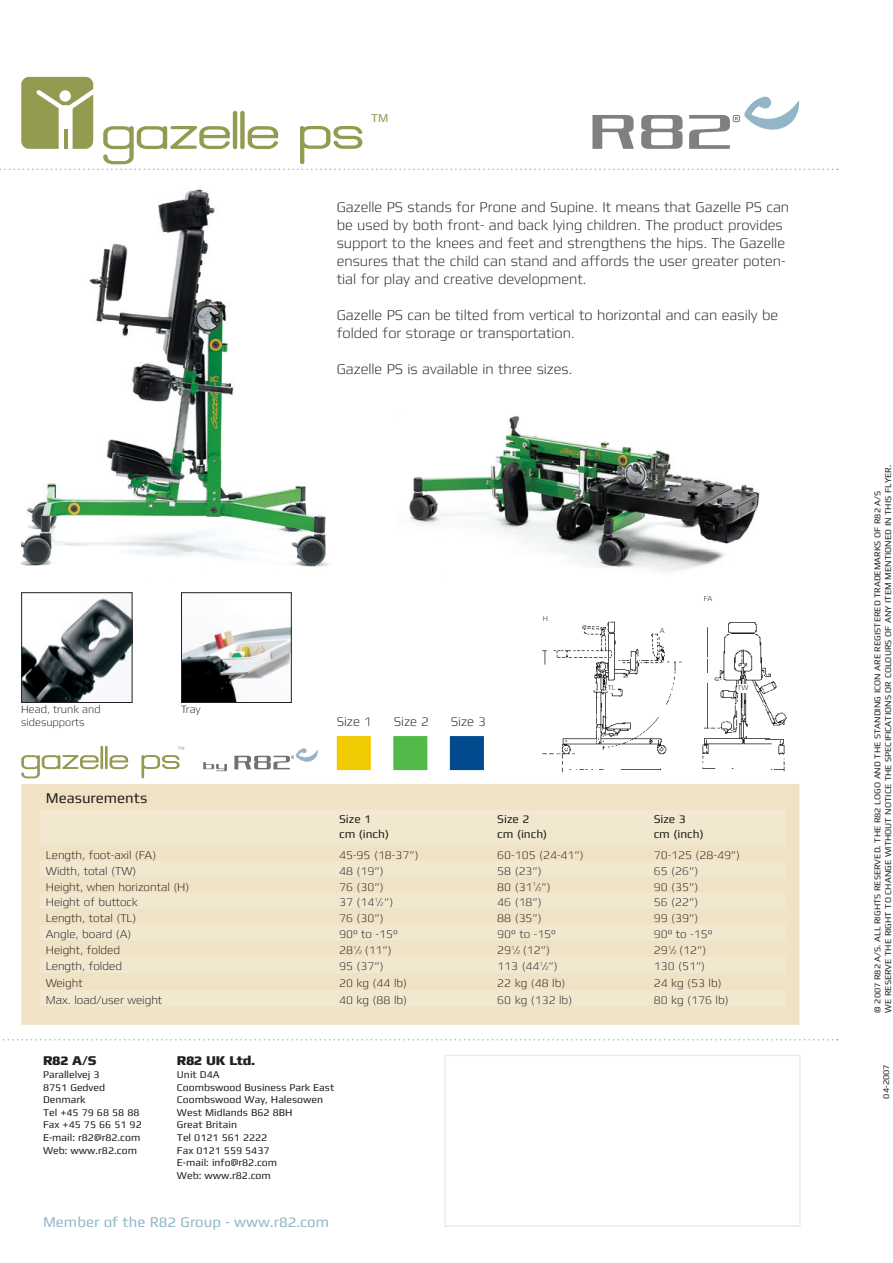
<style>
.page{position:relative;width:893px;height:1263px;background:#fff}
.page>*{position:absolute;margin:0;border:0;box-sizing:border-box;transform-origin:0 0}
.produktnavn_forside{font:54px "R82 produktnavn";color:#939b50}
.brødtekst{font:300 15px/18px "Mdd";color:#231f20}
.t1{font:15px "Mdd";color:#92b6c7}
.skema_header{font:15px "Mdd";color:#231f20}
.adresse_felt_fed{font:800 13.5px "Mdd";color:#231f20}
.billedtekst{font:300 13.5px "Mdd";color:#231f20}
.produktnavn_forside-2{font:12.15px "Mdd";color:#939b50}
.skema{font:300 12px "Mdd";color:#231f20}
.skema_overskrift{font:12px "Mdd";color:#231f20}
.billedtekst-2{font:300 11.25px "Mdd";color:#231f20}
.adresse_felt{font:10.5px/12.6px "Mdd";color:#231f20}
.adresse_felt-2{font:9px "Mdd";color:#231f20}
.skema-2{font:300 7.5px "Mdd";color:#231f20}
.s1{font-size:6px}
</style>
<div class="page">
<svg style="left:3px;top:1039px;width:835px;height:1px"></svg>
<svg style="left:0;top:169px;width:838px;height:1px"></svg>
<svg style="left:203px;top:762px;width:24px;height:9px"></svg>
<svg style="left:234px;top:748px;width:84px;height:21px"></svg>
<svg style="left:21px;top:755px;width:78px;height:23px"></svg>
<hr style="left:100px;top:746px;width:3px;height:23px;background:#969953">
<hr style="left:105px;top:746px;width:3px;height:23px;background:#969953">
<svg style="left:110px;top:755px;width:18px;height:14px"></svg>
<svg style="left:141px;top:747px;width:43px;height:31px"></svg>
<div style="left:444px;top:1054px;width:357px;height:173px;border:2px solid #e4edf2"></div>
<img style="left:702px;top:622px;width:85px;height:150px">
<img style="left:542px;top:621px;width:140px;height:152px">
<div style="left:338px;top:737px;width:32px;height:32px;background:#f0cb02"></div>
<div style="left:337px;top:736px;width:34px;height:34px;border:2px solid #f0cb02"></div>
<div style="left:451px;top:737px;width:32px;height:32px;background:#004a8d"></div>
<div style="left:450px;top:736px;width:34px;height:34px;border:2px solid #004a8d"></div>
<div style="left:394px;top:737px;width:33px;height:32px;background:#51b948"></div>
<div style="left:393px;top:736px;width:34px;height:34px;border:2px solid #51b948"></div>
<img style="left:409px;top:415px;width:351px;height:157px">
<img style="left:21px;top:189px;width:308px;height:378px">
<img style="left:183px;top:627px;width:107px;height:74px">
<div style="left:181px;top:592px;width:111px;height:111px;border:1px solid #231f20"></div>
<svg style="left:21px;top:77px;width:72px;height:72px"></svg>
<svg style="left:592px;top:115px;width:42px;height:34px"></svg>
<svg style="left:641px;top:115px;width:41px;height:34px"></svg>
<svg style="left:689px;top:96px;width:110px;height:53px"></svg>
<img style="left:23px;top:598px;width:107px;height:103px">
<div style="left:21px;top:592px;width:111px;height:111px;border:1px solid #231f20"></div>
<div style="left:22px;top:785px;width:777px;height:239px;background:#efe2c5"></div>
<svg style="left:40px;top:810px;width:746px;height:196px;fill:#f2e8d0"></svg>
<div style="left:21px;top:784px;width:778px;height:241px;border:2px solid #efe2c5"></div>
<div style="left:737px;top:684px;width:14px;height:9px;background:#fff"></div>
<div style="left:543px;top:615px;width:7px;height:11px;background:#fff"></div>
<div style="left:608px;top:684px;width:10px;height:8px;background:#fff"></div>
<svg style="left:660px;top:626px;width:5px;height:7px"></svg>
<p class="produktnavn_forside" style="left:102px;top:95px;width:264px">gazelle ps</p>
<p class="produktnavn_forside-2" style="left:371px;top:112px;width:19px">TM</p>
<p class="brødtekst" style="left:337px;top:198px;width:454px">Gazelle PS stands for Prone and Supine. It means that Gazelle PS can be used by both front- and back lying children. The product provides support to the knees and feet and strengthens the hips. The Gazelle ensures that the child can stand and affords the user greater poten&shy;tial for play and creative development.</p>
<p class="brødtekst" style="left:337px;top:306px;width:443px">Gazelle PS can be tilted from vertical to horizontal and can easily be folded for storage or transportation.</p>
<p class="brødtekst" style="left:337px;top:360px;width:237px">Gazelle PS is available in three sizes.</p>
<p class="billedtekst-2" style="left:21px;top:704px;width:81px">Head, trunk and</p>
<p class="billedtekst-2" style="left:181px;top:704px;width:21px">Tray</p>
<p class="billedtekst-2" style="left:21px;top:717px;width:65px">sidesupports</p>
<p class="skema_header" style="left:46px;top:791px;width:103px">Measurements</p>
<p class="skema-2" style="left:543px;top:615px;width:7px">H</p>
<p class="billedtekst" style="left:337px;top:715px;width:37px">Size 1</p>
<p class="billedtekst" style="left:394px;top:715px;width:37px">Size 2</p>
<p class="billedtekst" style="left:451px;top:715px;width:37px">Size 3</p>
<p class="skema_overskrift" style="left:339px;top:813px;width:34px">Size 1</p>
<p class="skema_overskrift" style="left:339px;top:828px;width:51px">cm (inch)</p>
<p class="skema_overskrift" style="left:497px;top:813px;width:34px">Size 2</p>
<p class="skema_overskrift" style="left:497px;top:828px;width:51px">cm (inch)</p>
<p class="skema-2" style="left:608px;top:684px;width:9px">TL</p>
<p class="skema-2" style="left:660px;top:626px;width:6px">A</p>
<p class="skema-2" style="left:704px;top:594px;width:10px">FA</p>
<p class="skema-2" style="left:737px;top:684px;width:12px">TW</p>
<p class="skema_overskrift" style="left:654px;top:813px;width:34px">Size 3</p>
<p class="skema_overskrift" style="left:654px;top:828px;width:51px">cm (inch)</p>
<p class="skema" style="left:46px;top:849px;width:112px">Length, foot-axil (FA)</p>
<p class="skema" style="left:339px;top:849px;width:81px">45-95 (18-37”)</p>
<p class="skema" style="left:497px;top:849px;width:88px">60-105 (24-41”)</p>
<p class="skema" style="left:654px;top:849px;width:88px">70-125 (28-49”)</p>
<p class="skema" style="left:46px;top:865px;width:92px">Width, total (TW)</p>
<p class="skema" style="left:339px;top:865px;width:46px">48 (19”)</p>
<p class="skema" style="left:497px;top:865px;width:46px">58 (23”)</p>
<p class="skema" style="left:654px;top:865px;width:46px">65 (26”)</p>
<p class="skema" style="left:46px;top:881px;width:145px">Height, when horizontal (H)</p>
<p class="skema" style="left:339px;top:881px;width:46px">76 (30”)</p>
<p class="skema" style="left:497px;top:881px;width:55px">80 (31<sup>1</sup>/<span class="s1">2</span> ”)</p>
<p class="skema" style="left:654px;top:881px;width:46px">90 (35”)</p>
<p class="skema" style="left:46px;top:896px;width:94px">Height of buttock</p>
<p class="skema" style="left:339px;top:896px;width:56px">37 (14<sup>1</sup>/<span class="s1">2</span> ”)</p>
<p class="skema" style="left:497px;top:896px;width:46px">46 (18”)</p>
<p class="skema" style="left:654px;top:896px;width:46px">56 (22”)</p>
<p class="skema" style="left:46px;top:912px;width:92px">Length, total (TL)</p>
<p class="skema" style="left:339px;top:912px;width:46px">76 (30”)</p>
<p class="skema" style="left:497px;top:912px;width:46px">88 (35”)</p>
<p class="skema" style="left:654px;top:912px;width:46px">99 (39”)</p>
<p class="skema" style="left:46px;top:928px;width:87px">Angle, board (A)</p>
<p class="skema" style="left:339px;top:928px;width:60px">90° to -15°</p>
<p class="skema" style="left:497px;top:928px;width:60px">90° to -15°</p>
<p class="skema" style="left:654px;top:928px;width:60px">90° to -15°</p>
<p class="skema" style="left:46px;top:944px;width:76px">Height, folded</p>
<p class="skema" style="left:339px;top:944px;width:54px">28<sup>1</sup>/<span class="s1">2</span> (11”)</p>
<p class="skema" style="left:497px;top:944px;width:54px">29<sup>1</sup>/<span class="s1">2</span> (12”)</p>
<p class="skema" style="left:654px;top:944px;width:54px">29<sup>1</sup>/<span class="s1">2</span> (12”)</p>
<p class="skema" style="left:46px;top:960px;width:78px">Length, folded</p>
<p class="skema" style="left:339px;top:960px;width:46px">95 (37”)</p>
<p class="skema" style="left:497px;top:960px;width:62px">113 (44<sup>1</sup>/<span class="s1">2</span> ”)</p>
<p class="skema" style="left:654px;top:960px;width:53px">130 (51”)</p>
<p class="skema" style="left:46px;top:977px;width:38px">Weight</p>
<p class="skema" style="left:339px;top:977px;width:70px">20 kg (44 lb)</p>
<p class="skema" style="left:497px;top:977px;width:70px">22 kg (48 lb)</p>
<p class="skema" style="left:654px;top:977px;width:70px">24 kg (53 lb)</p>
<p class="skema" style="left:46px;top:994px;width:118px">Max. load/user weight</p>
<p class="skema" style="left:339px;top:994px;width:70px">40 kg (88 lb)</p>
<p class="skema" style="left:497px;top:994px;width:76px">60 kg (132 lb)</p>
<p class="skema" style="left:654px;top:994px;width:76px">80 kg (176 lb)</p>
<p class="adresse_felt_fed" style="left:43px;top:1054px;width:55px">R82 A/S</p>
<p class="adresse_felt" style="left:43px;top:1068px;width:58px">Parallelvej 3</p>
<p class="adresse_felt" style="left:43px;top:1081px;width:64px">8751 Gedved</p>
<p class="adresse_felt" style="left:43px;top:1093px;width:44px">Denmark</p>
<p class="adresse_felt" style="left:43px;top:1106px;width:98px">Tel +45 79 68 58 88</p>
<p class="adresse_felt" style="left:43px;top:1119px;width:100px">Fax +45 75 66 51 92</p>
<p class="adresse_felt" style="left:43px;top:1131px;width:99px">E-mail: r82@r82.com<br>Web: www.r82.com</p>
<p class="adresse_felt_fed" style="left:177px;top:1054px;width:79px">R82 UK Ltd.</p>
<p class="adresse_felt" style="left:177px;top:1068px;width:44px">U nit D4A</p>
<p class="adresse_felt" style="left:177px;top:1081px;width:159px">Coombswood Business Park East</p>
<p class="adresse_felt" style="left:177px;top:1093px;width:148px">Coombswood Way, Halesowen</p>
<p class="adresse_felt" style="left:177px;top:1106px;width:116px">West Midlands B62 8BH</p>
<p class="adresse_felt" style="left:177px;top:1119px;width:62px">Great Britain</p>
<p class="adresse_felt" style="left:177px;top:1131px;width:92px">Tel 0121 561 2222</p>
<p class="adresse_felt" style="left:177px;top:1144px;width:94px">Fax 0121 559 5437</p>
<p class="adresse_felt" style="left:177px;top:1156px;width:102px">E-mail: info@r82.com<br>Web: www.r82.com</p>
<p class="t1" style="left:43px;top:1214px;width:288px">Member of the R82 Group - www.r82.com</p>
<p class="adresse_felt-2" style="left:884px;top:1013px;width:549px;rotate:-90deg">We reserve the right to change without notice the specifications or colours of any item m entioned in this flyer.</p>
<p class="adresse_felt-2" style="left:873px;top:1013px;width:523px;rotate:-90deg">© 2007 R82 A/S. All rights reserved. The R82 logo and the STANDING icon are registered trademarks of R82 A/S</p>
<p class="adresse_felt-2" style="left:881px;top:1098px;width:36px;rotate:-90deg">04-2007</p>
</div>
